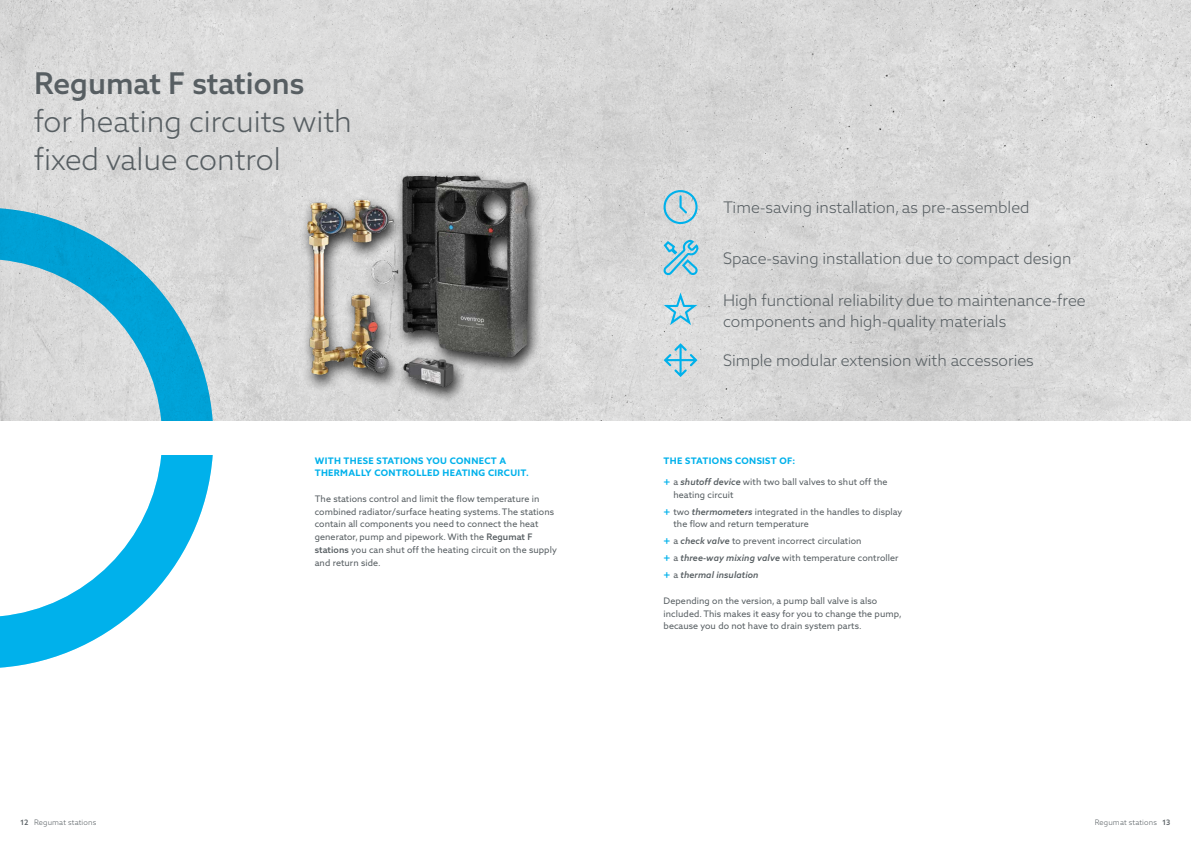
<style>
.page{position:relative;width:1191px;height:842px;background:#fff}
.page>*{position:absolute;margin:0;border:0;box-sizing:border-box;transform-origin:0 0}
.t1{font:300 30px/38.3px "Azo Sans 2";color:#575e62}
.t2{font:500 30px "Azo Sans 2";color:#575e62}
.t3{font:300 16px/21.3px "Azo Sans 2";color:#575e62}
.t4{font:9px/12.8px "Azo Sans 2";letter-spacing:.01em;color:#575e62}
.t5{font:700 9px/12.8px "Azo Sans 2";letter-spacing:.035em;color:#00b1eb}
.t6{font:300 7.5px "Azo Sans 2";letter-spacing:.02em;color:#575e62}
.s1{font-weight:500}
.s2{font-weight:500;font-size:11.5px;color:#00b1eb}
.s3{font-weight:500;font-style:italic}
</style>
<div class="page">
<img style="left:0;top:0;width:1191px;height:421px">
<svg style="left:0;top:208px;width:213px;height:460px"></svg>
<div style="left:629px;top:34px;width:34px;height:34px;background:#d5d5d5"></div>
<div style="left:299px;top:170px;width:243px;height:234px;background:#000;opacity:.8"></div>
<img style="left:307px;top:175px;width:220px;height:212px">
<svg style="left:663px;top:189px;width:34px;height:35px"></svg>
<svg style="left:663px;top:239px;width:36px;height:36px"></svg>
<svg style="left:663px;top:292px;width:34px;height:33px"></svg>
<svg style="left:663px;top:343px;width:34px;height:34px"></svg>
<h1 class="t2" style="left:34px;top:65px;width:272px">Regumat F stations</h1>
<h1 class="t1" style="left:34px;top:102px;width:319px">for heating circuits with fixed value control</h1>
<p class="t5" style="left:315px;top:454px;width:215px">WITH THESE STATIONS YOU CONNECT A<br>THERMALLY CONTROLLED HEATING CIRCUIT.</p>
<p class="t4" style="left:315px;top:492px;width:243px">The stations control and limit the flow temperature in combined radiator/surface heating systems. The stations contain all components you need to connect the heat generator, pump and pipework. With the <span class="s1">Regumat F stations</span> you can shut off the heating circuit on the supply and return side.</p>
<h2 class="t3" style="left:723px;top:196px;width:308px">Time-saving installation, as pre-assembled</h2>
<h2 class="t3" style="left:723px;top:247px;width:350px">Space-saving installation due to compact design</h2>
<h2 class="t3" style="left:723px;top:290px;width:364px">High functional reliability due to maintenance-free components and high-quality materials</h2>
<h2 class="t3" style="left:723px;top:349px;width:312px">Simple modular extension with accessories</h2>
<p class="t5" style="left:663px;top:454px;width:133px">THE STATIONS CONSIST OF:</p>
<p class="t4" style="left:673px;top:475px;width:215px;text-indent:-10px"><span class="s2">+</span> a <span class="s3">shutoff device</span> with two ball valves to shut off the heating circuit</p>
<p class="t4" style="left:673px;top:505px;width:230px;text-indent:-10px"><span class="s2">+</span> two <span class="s3">thermometers</span> integrated in the handles to display the flow and return temperature</p>
<p class="t4" style="left:663px;top:533px;width:236px;line-height:17px"><span class="s2">+</span> a <span class="s3">check valve</span> to prevent incorrect circulation<br><span class="s2">+</span> a <span class="s3">three-way mixing valve</span> with temperature controller <span class="s2">+</span> a <span class="s3">thermal insulation</span></p>
<p class="t4" style="left:663px;top:594px;width:239px">Depending on the version, a pump ball valve is also included. This makes it easy for you to change the pump, because you do not have to drain system parts.</p>
<p class="t6" style="left:20px;top:818px;width:77px"><span class="s1">12</span> Regumat stations</p>
<p class="t6" style="left:1094px;top:818px;width:77px">Regumat stations <span class="s1">13</span></p>
</div>
